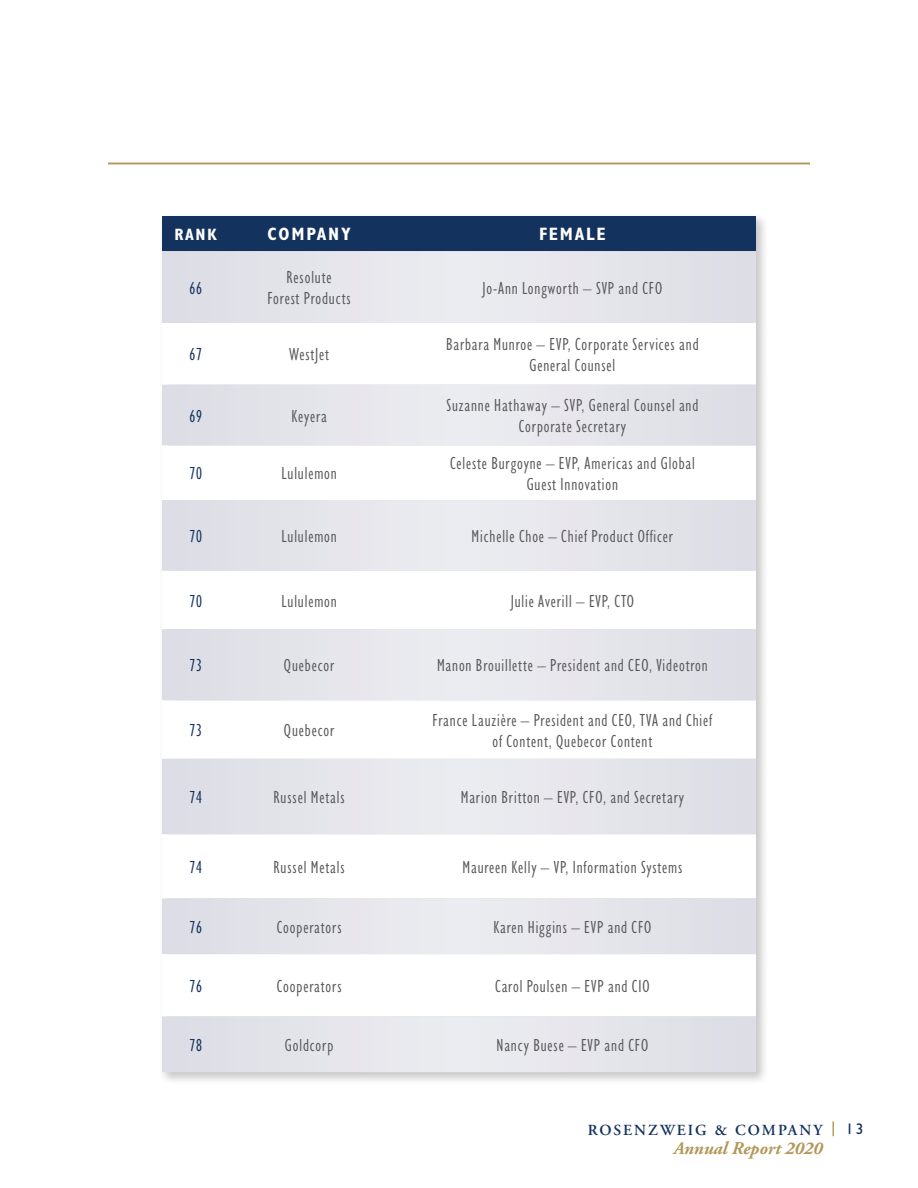
<style>
.page{position:relative;width:918px;height:1188px;background:#fff}
.page>*{position:absolute;margin:0;border:0;box-sizing:border-box;transform-origin:0 0}
.t1{font:condensed 18px/21px "Gill Sans Nova";letter-spacing:.05em;color:#57585a;text-align:center}
.t2{font:condensed 18px "Gill Sans Nova";letter-spacing:.05em;color:#14325e}
.t3{font:italic 700 18px "Adobe Garamond Pro";color:#b39758}
.t4{font:700 condensed 18px "Gill Sans";letter-spacing:.1em;color:#fff}
.t5{font:700 condensed 16.5px "Gill Sans";color:#fff}
.t6{font:600 15.45px "Adobe Garamond Pro";letter-spacing:.13em;color:#14325e}
.t7{font:15.45px "Gill Sans Std";color:#14325e}
</style>
<div class="page">
<svg style="left:833px;top:1121px;width:1px;height:15px"></svg>
<hr style="left:108px;top:163px;width:702px;height:1px;background:#b39758">
<div style="left:158px;top:213px;width:611px;height:872px;background:#231f20;opacity:.25"></div>
<div style="left:162px;top:216px;width:594px;height:35px;background:#14325e"></div>
<div style="left:162px;top:251px;width:594px;height:821px;background:#e4e4ea"></div>
<svg style="left:162px;top:323px;width:594px;height:575px"></svg>
<svg style="left:162px;top:954px;width:594px;height:62px"></svg>
<p class="t5" style="left:174px;top:224px;width:44px">RANK</p>
<p class="t4" style="left:267px;top:224px;width:85px">COMPANY</p>
<p class="t4" style="left:539px;top:224px;width:68px">FEMALE</p>
<p class="t2" style="left:189px;top:276px;width:14px">66</p>
<p class="t1" style="left:268px;top:266px;width:85px">Resolute<br>Forest Products</p>
<p class="t1" style="left:483px;top:277px;width:181px">Jo-Ann Longworth – SVP and CFO</p>
<p class="t2" style="left:189px;top:343px;width:14px">67</p>
<p class="t1" style="left:289px;top:344px;width:41px">WestJet</p>
<p class="t1" style="left:446px;top:333px;width:254px">Barbara Munroe – EVP, Corporate Services and<br>General Counsel</p>
<p class="t2" style="left:189px;top:404px;width:14px">69</p>
<p class="t1" style="left:292px;top:405px;width:37px">Keyera</p>
<p class="t1" style="left:446px;top:394px;width:254px">Suzanne Hathaway – SVP, General Counsel and<br>Corporate Secretary</p>
<p class="t2" style="left:189px;top:462px;width:14px">70</p>
<p class="t1" style="left:281px;top:463px;width:57px">Lululemon</p>
<p class="t1" style="left:450px;top:452px;width:246px">Celeste Burgoyne – EVP, Americas and Global<br>Guest Innovation</p>
<p class="t2" style="left:189px;top:525px;width:14px">70</p>
<p class="t1" style="left:281px;top:525px;width:57px">Lululemon</p>
<p class="t1" style="left:472px;top:525px;width:203px">Michelle Choe – Chief Product Officer</p>
<p class="t2" style="left:189px;top:589px;width:14px">70</p>
<p class="t1" style="left:281px;top:590px;width:57px">Lululemon</p>
<p class="t1" style="left:511px;top:590px;width:125px">Julie Averill – EVP, CTO</p>
<p class="t2" style="left:189px;top:654px;width:14px">73</p>
<p class="t1" style="left:284px;top:655px;width:52px">Quebecor</p>
<p class="t1" style="left:437px;top:655px;width:272px">Manon Brouillette – President and CEO, Videotron</p>
<p class="t2" style="left:189px;top:719px;width:14px">73</p>
<p class="t1" style="left:284px;top:719px;width:52px">Quebecor</p>
<p class="t1" style="left:433px;top:709px;width:281px">France Lauzière – President and CEO, TVA and Chief of Content, Quebecor Content</p>
<p class="t2" style="left:189px;top:786px;width:14px">74</p>
<p class="t1" style="left:274px;top:786px;width:73px">Russel Metals</p>
<p class="t1" style="left:461px;top:786px;width:225px">Marion Britton – EVP, CFO, and Secretary</p>
<p class="t2" style="left:189px;top:855px;width:14px">74</p>
<p class="t1" style="left:274px;top:856px;width:73px">Russel Metals</p>
<p class="t1" style="left:462px;top:856px;width:221px">Maureen Kelly – VP, Information Systems</p>
<p class="t2" style="left:189px;top:915px;width:14px">76</p>
<p class="t1" style="left:277px;top:916px;width:66px">Cooperators</p>
<p class="t1" style="left:493px;top:916px;width:160px">Karen Higgins – EVP and CFO</p>
<p class="t2" style="left:189px;top:974px;width:14px">76</p>
<p class="t1" style="left:277px;top:975px;width:66px">Cooperators</p>
<p class="t1" style="left:495px;top:975px;width:156px">Carol Poulsen – EVP and CIO</p>
<p class="t2" style="left:189px;top:1033px;width:14px">78</p>
<p class="t1" style="left:285px;top:1034px;width:50px">Goldcorp</p>
<p class="t1" style="left:497px;top:1034px;width:153px">Nancy Buese – EVP and CFO</p>
<p class="t6" style="left:588px;top:1121px;width:236px">ROSENZWEIG &amp; COMPANY</p>
<p class="t7" style="left:846px;top:1120px;width:19px">13</p>
<p class="t3" style="left:674px;top:1138px;width:150px">Annual Report 2020</p>
</div>
